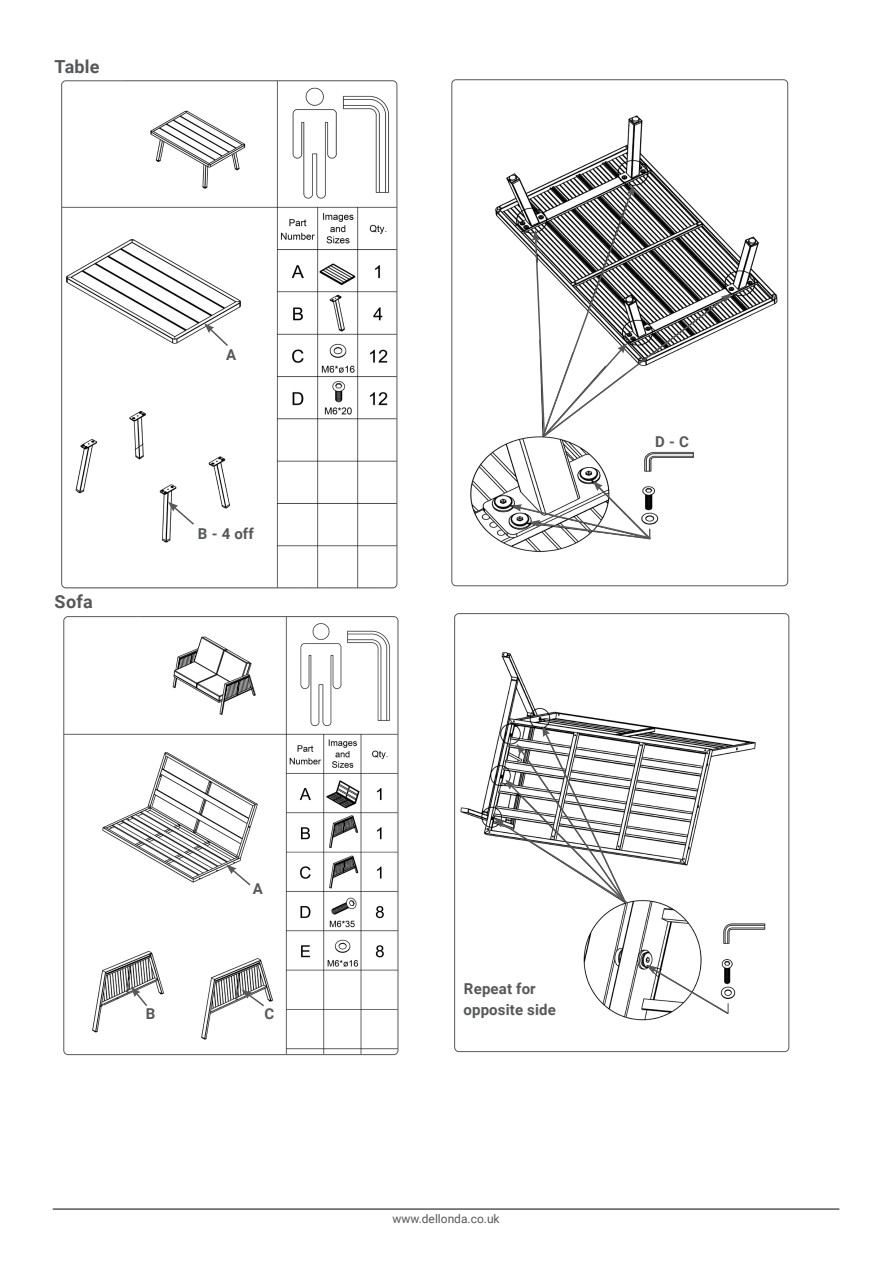
<style>
.page{position:relative;width:893px;height:1263px;background:#fff}
.page>*{position:absolute;margin:0;border:0;box-sizing:border-box;transform-origin:0 0}
.Body{font:700 18px "Roboto";letter-spacing:.01em;color:#57585a}
.Instructions_Model_N{font:700 15px/21px "Roboto";letter-spacing:.01em;color:#57585a}
.Page_Footer{font:12px "Roboto";color:#57585a}
</style>
<div class="page">
<hr style="left:53px;top:1208px;width:786px;height:2px;background:#57585a">
<img style="left:62px;top:82px;width:335px;height:506px">
<svg style="left:204px;top:323px;width:26px;height:25px"></svg>
<svg style="left:168px;top:502px;width:28px;height:24px"></svg>
<img style="left:453px;top:81px;width:335px;height:505px">
<svg style="left:532px;top:185px;width:199px;height:253px"></svg>
<img style="left:65px;top:617px;width:333px;height:437px">
<div style="left:63px;top:616px;width:335px;height:439px;border:1px solid #57585a;border-radius:4px"></div>
<img style="left:456px;top:614px;width:333px;height:437px">
<div style="left:454px;top:613px;width:335px;height:439px;border:1px solid #57585a;border-radius:4px"></div>
<svg style="left:226px;top:864px;width:26px;height:23px"></svg>
<svg style="left:242px;top:989px;width:24px;height:19px"></svg>
<svg style="left:131px;top:986px;width:18px;height:22px"></svg>
<svg style="left:646px;top:965px;width:84px;height:50px"></svg>
<svg style="left:494px;top:726px;width:135px;height:179px"></svg>
<svg style="left:511px;top:481px;width:141px;height:59px"></svg>
<p class="Body" style="left:55px;top:54px;width:46px">Table</p>
<p class="Body" style="left:55px;top:589px;width:40px">Sofa</p>
<p class="Instructions_Model_N" style="left:226px;top:344px;width:12px">A</p>
<p class="Instructions_Model_N" style="left:198px;top:522px;width:57px">B - 4 off</p>
<p class="Instructions_Model_N" style="left:253px;top:877px;width:12px">A</p>
<p class="Instructions_Model_N" style="left:146px;top:1003px;width:11px">B</p>
<p class="Instructions_Model_N" style="left:265px;top:1003px;width:11px">C</p>
<p class="Instructions_Model_N" style="left:655px;top:431px;width:35px">D - C</p>
<p class="Instructions_Model_N" style="left:463px;top:977px;width:94px">Repeat for opposite side</p>
<p class="Page_Footer" style="left:392px;top:1210px;width:109px">www.dellonda.co.uk</p>
</div>
